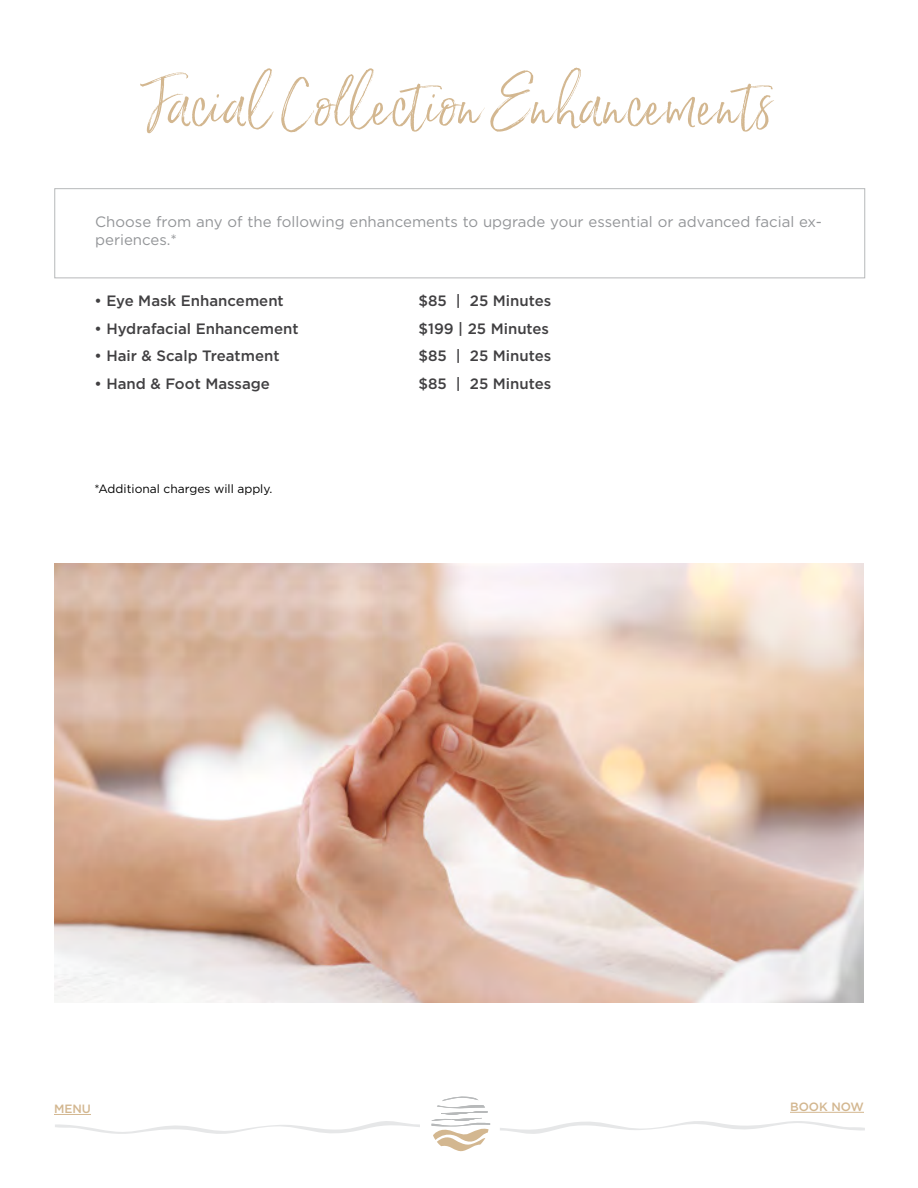
<style>
.page{position:relative;width:918px;height:1188px;background:#fff}
.page>*{position:absolute;margin:0;border:0;box-sizing:border-box;transform-origin:0 0}
.t1{font:60px "Saturday Script";color:#d3b790}
.t2{font:500 15px "Gotham";color:#414042}
.t3{font:15px/18px "Gotham";color:#939598}
.t4{font:12px "Gotham";color:#000}
.t5{font:500 12px "Gotham";color:#d3b790}
</style>
<div class="page">
<svg style="left:432px;top:1096px;width:58px;height:56px"></svg>
<svg style="left:55px;top:1121px;width:365px;height:13px"></svg>
<svg style="left:500px;top:1121px;width:365px;height:13px"></svg>
<div style="left:54px;top:188px;width:811px;height:90px;border:1px solid #b7b9ba"></div>
<img style="left:54px;top:564px;width:810px;height:438px">
<hr style="left:54px;top:1114px;width:37px;height:1px;background:#d3b790">
<hr style="left:790px;top:1112px;width:74px;height:1px;background:#d3b790">
<h1 class="t1" style="left:145px;top:68px;width:630px">Facial Collection Enhancements</h1>
<p class="t3" style="left:95px;top:212px;width:728px">Choose from any of the following enhancements to upgrade your essential or advanced facial ex&shy;periences.*</p>
<p class="t2" style="left:94px;top:291px;width:191px">• Eye Mask Enhancement</p>
<p class="t2" style="left:418px;top:291px;width:134px">$85 | 25 Minutes</p>
<p class="t2" style="left:94px;top:318px;width:206px">• Hydrafacial Enhancement</p>
<p class="t2" style="left:418px;top:318px;width:132px">$199 | 25 Minutes</p>
<p class="t2" style="left:94px;top:346px;width:187px">• Hair &amp; Scalp Treatment</p>
<p class="t2" style="left:418px;top:346px;width:134px">$85 | 25 Minutes</p>
<p class="t2" style="left:94px;top:374px;width:177px">• Hand &amp; Foot Massage</p>
<p class="t2" style="left:418px;top:374px;width:134px">$85 | 25 Minutes</p>
<p class="t4" style="left:94px;top:482px;width:179px">*Additional charges will apply.</p>
<p class="t5" style="left:54px;top:1101px;width:39px">MENU</p>
<p class="t5" style="left:790px;top:1099px;width:75px">BOOK NOW</p>
</div>
